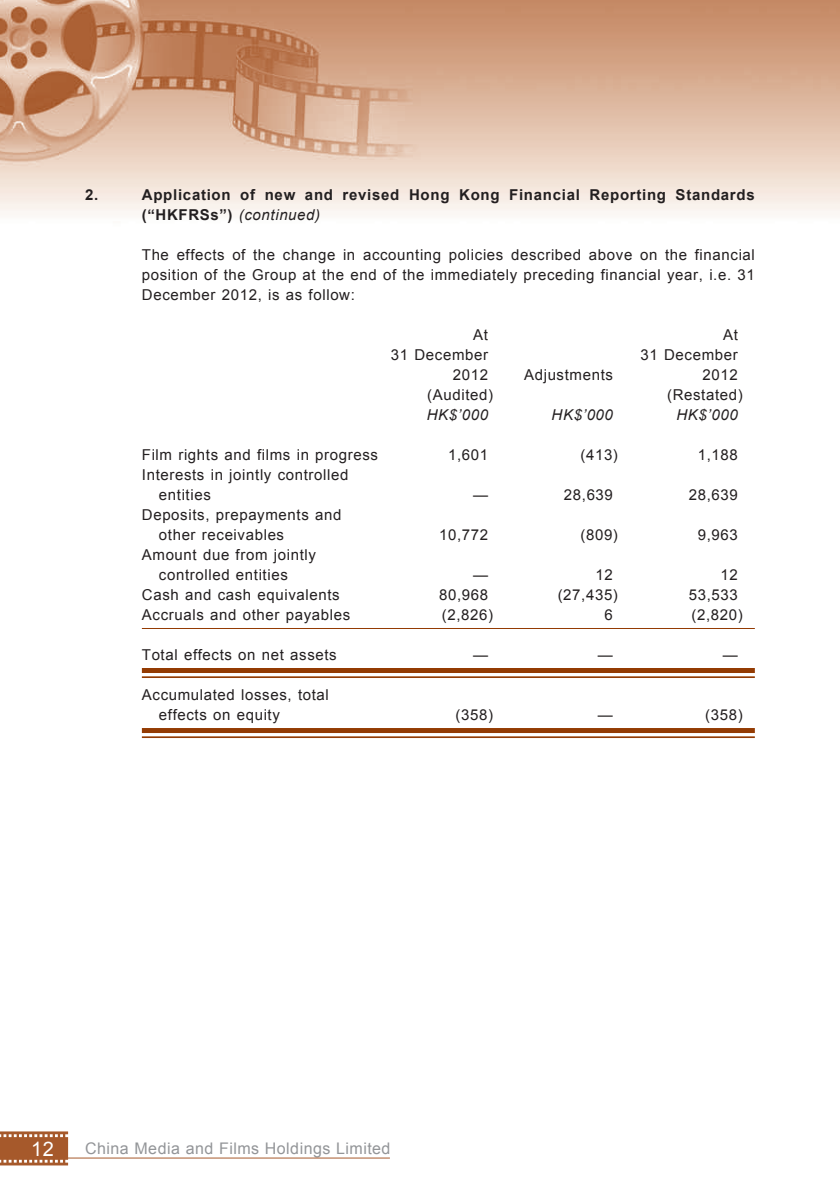
<style>
.page{position:relative;width:840px;height:1191px;background:#fff}
.page>*{position:absolute;margin:0;border:0;box-sizing:border-box;transform-origin:0 0}
.t1{font:20px "Arial";color:#fff}
.t2{font:16px "Arial";letter-spacing:.03em;color:#939598}
.t3{font:15px/20px "Arial";letter-spacing:.04em;color:#231f20}
.t4{font:700 15px/20px "Arial";letter-spacing:.045em;color:#231f20}
.t5{font:italic 15px "Arial";letter-spacing:.04em;color:#231f20}
.s1{font-weight:400;font-style:italic}
</style>
<div class="page">
<img style="left:0;top:0;width:839px;height:1166px">
<svg style="left:0;top:1131px;width:68px;height:34px;background:#af6b42"></svg>
<hr style="left:0;top:1157px;width:389px;height:1px;background:#a6592b">
<hr style="left:142px;top:628px;width:612px;height:1px;background:#933b03">
<div style="left:142px;top:668px;width:612px;height:5px;background:#933b03"></div>
<hr style="left:142px;top:676px;width:612px;height:2px;background:#933b03">
<div style="left:142px;top:728px;width:612px;height:5px;background:#933b03"></div>
<hr style="left:142px;top:736px;width:612px;height:2px;background:#933b03">
<p class="t4" style="left:85px;top:185px;width:15px">2.</p>
<p class="t4" style="left:142px;top:185px;width:614px">Application of new and revised Hong Kong Financial Reporting Standards (“HKFRSs”) <span class="s1">(continued)</span></p>
<p class="t3" style="left:142px;top:245px;width:614px;text-align:justify">The effects of the change in accounting policies described above on the financial position of the Group at the end of the immediately preceding financial year, i.e. 31<br>December 2012, is as follow:</p>
<p class="t3" style="left:473px;top:325px;width:16px">At</p>
<p class="t3" style="left:722px;top:325px;width:16px">At</p>
<p class="t3" style="left:390px;top:345px;width:99px">31 December</p>
<p class="t3" style="left:640px;top:345px;width:99px">31 December</p>
<p class="t3" style="left:452px;top:365px;width:37px">2012</p>
<p class="t3" style="left:523px;top:365px;width:90px">Adjustments</p>
<p class="t3" style="left:702px;top:365px;width:37px">2012</p>
<p class="t3" style="left:427px;top:385px;width:67px">(Audited)</p>
<p class="t3" style="left:666px;top:385px;width:77px">(Restated)</p>
<p class="t5" style="left:426px;top:405px;width:63px">HK$’000</p>
<p class="t5" style="left:551px;top:405px;width:63px">HK$’000</p>
<p class="t5" style="left:676px;top:405px;width:63px">HK$’000</p>
<p class="t3" style="left:142px;top:445px;width:237px">Film rights and films in progress</p>
<p class="t3" style="left:448px;top:445px;width:42px">1,601</p>
<p class="t3" style="left:580px;top:445px;width:39px">(413)</p>
<p class="t3" style="left:697px;top:445px;width:42px">1,188</p>
<p class="t3" style="left:159px;top:465px;width:191px;text-indent:-17px">Interests in jointly controlled entities</p>
<p class="t3" style="left:473px;top:485px;width:16px">—</p>
<p class="t3" style="left:563px;top:485px;width:51px">28,639</p>
<p class="t3" style="left:688px;top:485px;width:51px">28,639</p>
<p class="t3" style="left:159px;top:505px;width:184px;text-indent:-17px">Deposits, prepayments and other receivables</p>
<p class="t3" style="left:159px;top:545px;width:158px;text-indent:-17px">Amount due from jointly controlled entities</p>
<p class="t3" style="left:439px;top:525px;width:51px">10,772</p>
<p class="t3" style="left:580px;top:525px;width:39px">(809)</p>
<p class="t3" style="left:697px;top:525px;width:42px">9,963</p>
<p class="t3" style="left:473px;top:565px;width:16px">—</p>
<p class="t3" style="left:595px;top:565px;width:19px">12</p>
<p class="t3" style="left:720px;top:565px;width:19px">12</p>
<p class="t3" style="left:142px;top:585px;width:199px">Cash and cash equivalents</p>
<p class="t3" style="left:439px;top:585px;width:51px">80,968</p>
<p class="t3" style="left:557px;top:585px;width:62px">(27,435)</p>
<p class="t3" style="left:688px;top:585px;width:51px">53,533</p>
<p class="t3" style="left:142px;top:605px;width:210px">Accruals and other payables</p>
<p class="t3" style="left:441px;top:605px;width:53px">(2,826)</p>
<p class="t3" style="left:604px;top:605px;width:10px">6</p>
<p class="t3" style="left:691px;top:605px;width:53px">(2,820)</p>
<p class="t3" style="left:142px;top:645px;width:196px">Total effects on net assets</p>
<p class="t3" style="left:473px;top:645px;width:16px">—</p>
<p class="t3" style="left:597px;top:645px;width:16px">—</p>
<p class="t3" style="left:722px;top:645px;width:16px">—</p>
<p class="t3" style="left:159px;top:685px;width:171px;text-indent:-17px">Accumulated losses, total effects on equity</p>
<p class="t3" style="left:455px;top:705px;width:39px">(358)</p>
<p class="t3" style="left:597px;top:705px;width:16px">—</p>
<p class="t3" style="left:704px;top:705px;width:39px">(358)</p>
<h1 class="t1" style="left:31px;top:1135px;width:25px">12</h1>
<p class="t2" style="left:85px;top:1137px;width:307px">China Media and Films Holdings Limited</p>
</div>
